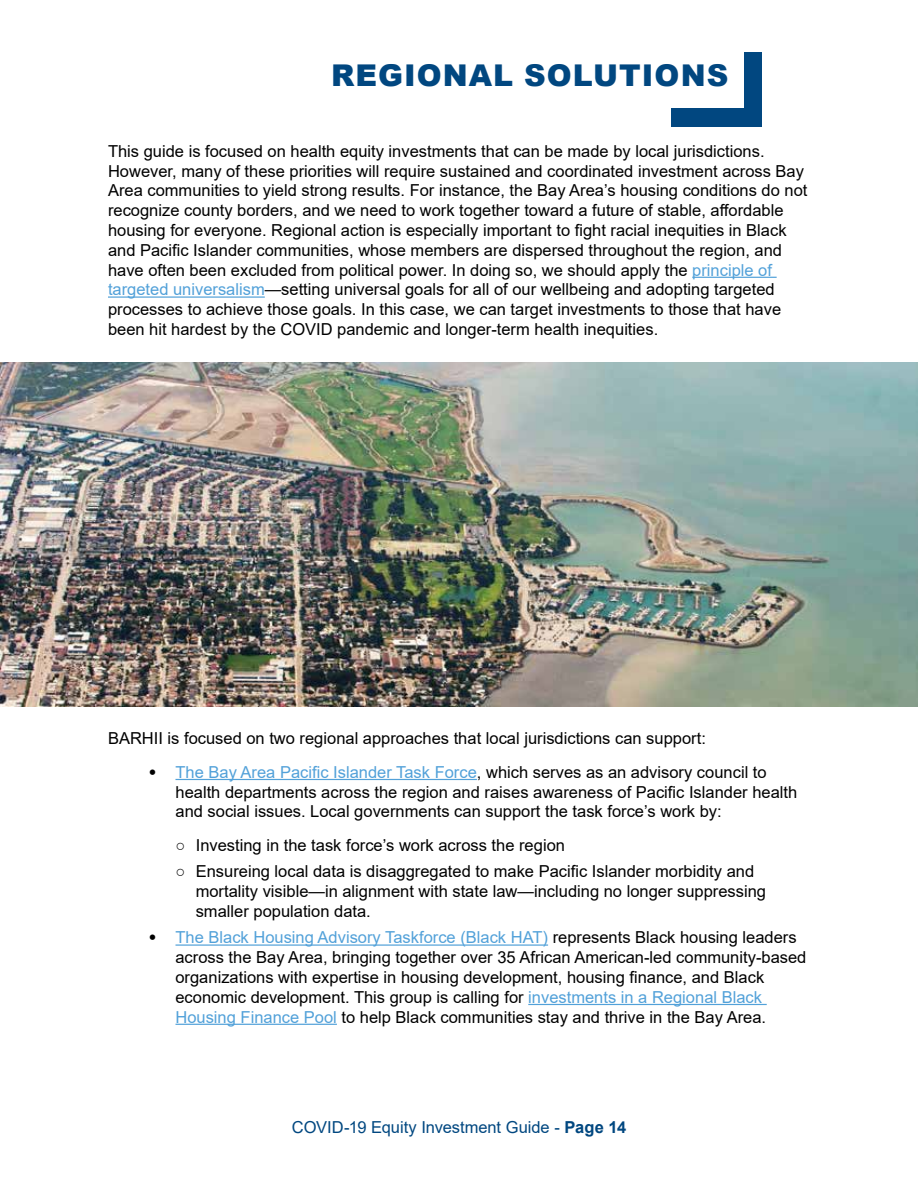
<style>
.page{position:relative;width:918px;height:1188px;background:#fff}
.page>*{position:absolute;margin:0;border:0;box-sizing:border-box;transform-origin:0 0}
.t1{font:900 30px "Arial";letter-spacing:.035em;color:#014780}
.t2{font:16.5px/19.8px "Arial";color:#000}
.t3{font:16.5px "Arial";letter-spacing:-.005em;color:#014780}
.s1{color:#52a1d9}
.s2{font-weight:900}
.s3{font-weight:700}
</style>
<div class="page">
<hr style="left:692px;top:277px;width:85px;height:1px;background:#52a1d9">
<hr style="left:108px;top:296px;width:157px;height:2px;background:#52a1d9">
<hr style="left:176px;top:779px;width:301px;height:1px;background:#52a1d9">
<hr style="left:176px;top:944px;width:372px;height:2px;background:#52a1d9">
<hr style="left:528px;top:1004px;width:239px;height:1px;background:#52a1d9">
<hr style="left:176px;top:1024px;width:161px;height:1px;background:#52a1d9">
<img style="left:0;top:363px;width:918px;height:343px">
<div style="left:671px;top:52px;width:91px;height:74px;background:#014780"></div>
<div style="left:669px;top:36px;width:75px;height:72px;background:#fff"></div>
<h1 class="t1" style="left:331px;top:53px;width:399px">REGIONAL SOLUTIONS</h1>
<p class="t2" style="left:108px;top:141px;width:701px">This guide is focused on health equity investments that can be made by local jurisdictions.<br>However, many of these priorities will require sustained and coordinated investment across Bay Area communities to yield strong results. For instance, the Bay Area’s housing conditions do not recognize county borders, and we need to work together toward a future of stable, affordable housing for everyone. Regional action is especially important to fight racial inequities in Black and Pacific Islander communities, whose members are dispersed throughout the region, and have often been excluded from political power. In doing so, we should apply the <span class="s1">principle of targeted universalism</span>—setting universal goals for all of our wellbeing and adopting targeted processes to achieve those goals. In this case, we can target investments to those that have been hit hardest by the COVID pandemic and longer-term health inequities.</p>
<p class="t2" style="left:108px;top:729px;width:599px">BARHII is focused on two regional approaches that local jurisdictions can support:</p>
<p class="t2" style="left:176px;top:762px;width:623px;text-indent:-27px"><span class="s2">•</span> <span class="s1">The Bay Area Pacific Islander Task Force</span>, which serves as an advisory council to health departments across the region and raises awareness of Pacific Islander health and social issues. Local governments can support the task force’s work by:</p>
<p class="t2" style="left:176px;top:835px;width:391px"><span class="s2">○</span> Investing in the task force’s work across the region</p>
<p class="t2" style="left:196px;top:861px;width:572px;text-indent:-20px"><span class="s2">○</span> Ensureing local data is disaggregated to make Pacific Islander morbidity and mortality visible—in alignment with state law—including no longer suppressing smaller population data.</p>
<p class="t2" style="left:175px;top:928px;width:632px;text-indent:-27px"><span class="s2">•</span> <span class="s1">The Black Housing Advisory Taskforce (Black HAT)</span> represents Black housing leaders across the Bay Area, bringing together over 35 African American-led community-based organizations with expertise in housing development, housing finance, and Black economic development. This group is calling for <span class="s1">investments in a Regional Black Housing Finance Pool</span> to help Black communities stay and thrive in the Bay Area.</p>
<p class="t3" style="left:292px;top:1116px;width:336px">COVID-19 Equity Investment Guide - <span class="s3">Page 14</span></p>
</div>
